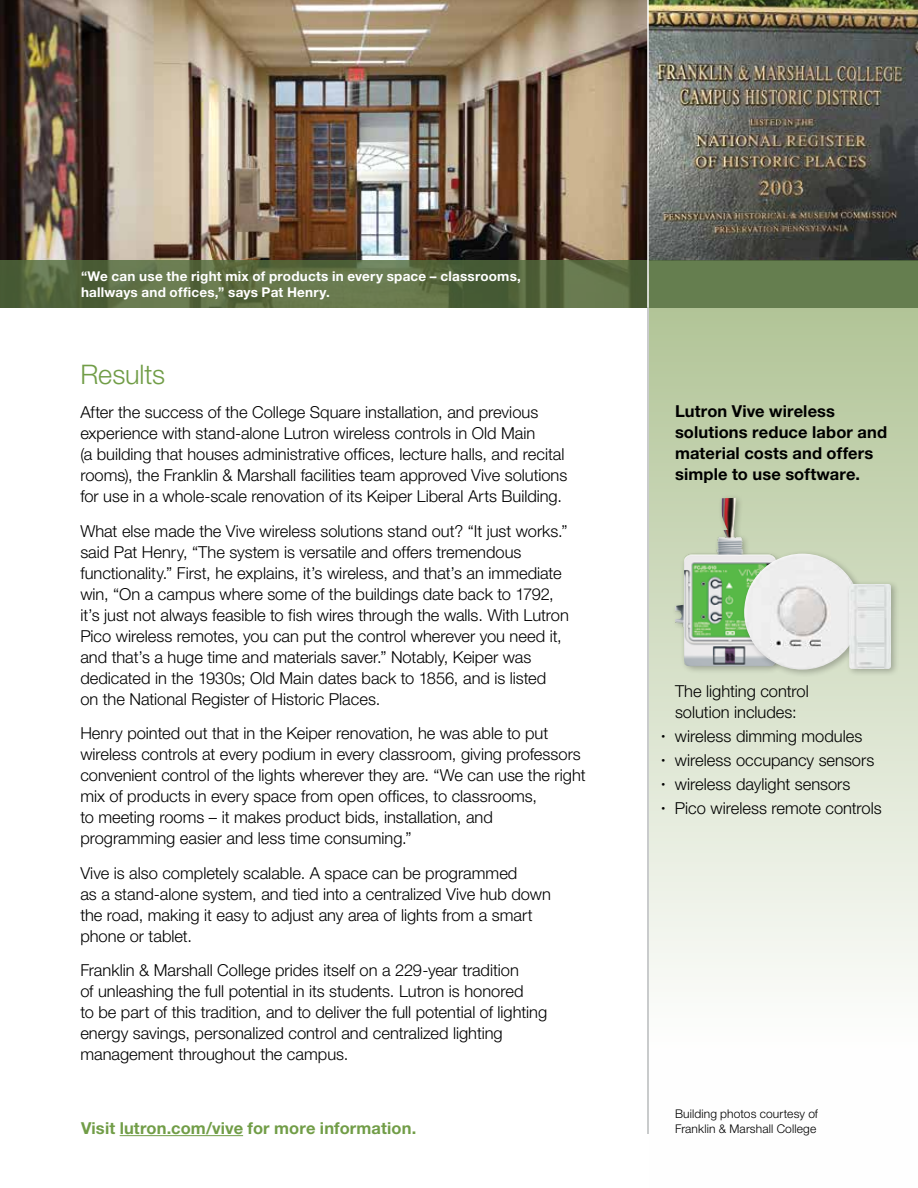
<style>
.page{position:relative;width:918px;height:1188px;background:#fff}
.page>*{position:absolute;margin:0;border:0;box-sizing:border-box;transform-origin:0 0}
.t1{font:300 27px "Helvetica Neue LT Std";letter-spacing:-.005em;color:#719d47}
.t2{font:300 16.5px/21px "Helvetica Neue LT Std";color:#000}
.t3{font:700 16.5px/21px "Helvetica Neue LT Std";letter-spacing:.01em;color:#000}
.t4{font:700 16.5px "Helvetica Neue LT Std";letter-spacing:.005em;color:#719d47}
.t5{font:700 13.5px/16.2px "Helvetica Neue LT Std";letter-spacing:.015em;color:#fff}
.t6{font:300 12px "Helvetica Neue LT Std";letter-spacing:.01em;color:#000}
</style>
<div class="page">
<img style="left:0;top:0;width:918px;height:261px">
<div style="left:649px;top:261px;width:269px;height:927px;background:linear-gradient(to bottom,#afc293,#fff)"></div>
<hr style="left:647px;top:307px;width:2px;height:827px;background:#b8babc">
<svg style="left:0;top:261px;width:918px;height:47px;background:#5e7146"></svg>
<hr style="left:647px;top:0;width:2px;height:308px;background:#fff">
<div style="left:672px;top:494px;width:121px;height:180px;background:#000;opacity:.25"></div>
<img style="left:675px;top:498px;width:110px;height:168px">
<div style="left:740px;top:550px;width:129px;height:128px;background:#000;opacity:.25"></div>
<img style="left:744px;top:554px;width:116px;height:116px">
<div style="left:845px;top:580px;width:54px;height:97px;background:#000;opacity:.25"></div>
<img style="left:849px;top:584px;width:42px;height:85px">
<hr style="left:120px;top:1135px;width:123px;height:1px;background:#719d47">
<p class="t5" style="left:81px;top:268px;width:441px">“We can use the right mix of products in every space – classrooms, hallways and offices,” says Pat Henry.</p>
<h1 class="t1" style="left:80px;top:358px;width:86px">Results</h1>
<p class="t2" style="left:80px;top:402px;width:489px">After the success of the College Square installation, and previous experience with stand-alone Lutron wireless controls in Old Main<br>(a building that houses administrative offices, lecture halls, and recital rooms), the Franklin &amp; Marshall facilities team approved Vive solutions for use in a whole-scale renovation of its Keiper Liberal Arts Building.</p>
<p class="t2" style="left:80px;top:520px;width:490px">What else made the Vive wireless solutions stand out? “It just works.” said Pat Henry, “The system is versatile and offers tremendous functionality.” First, he explains, it’s wireless, and that’s an immediate win, “On a campus where some of the buildings date back to 1792, it’s just not always feasible to fish wires through the walls. With Lutron Pico wireless remotes, you can put the control wherever you need it, and that’s a huge time and materials saver.” Notably, Keiper was dedicated in the 1930s; Old Main dates back to 1856, and is listed<br>on the National Register of Historic Places.</p>
<p class="t2" style="left:80px;top:723px;width:507px">Henry pointed out that in the Keiper renovation, he was able to put wireless controls at every podium in every classroom, giving professors convenient control of the lights wherever they are. “We can use the right mix of products in every space from open offices, to classrooms,<br>to meeting rooms – it makes product bids, installation, and programming easier and less time consuming.”</p>
<p class="t2" style="left:80px;top:862px;width:472px">Vive is also completely scalable. A space can be programmed<br>as a stand-alone system, and tied into a centralized Vive hub down the road, making it easy to adjust any area of lights from a smart phone or tablet.</p>
<p class="t2" style="left:80px;top:960px;width:468px">Franklin &amp; Marshall College prides itself on a 229-year tradition<br>of unleashing the full potential in its students. Lutron is honored<br>to be part of this tradition, and to deliver the full potential of lighting energy savings, personalized control and centralized lighting management throughout the campus.</p>
<p class="t3" style="left:675px;top:400px;width:214px">Lutron Vive wireless solutions reduce labor and material costs and offers simple to use software.</p>
<p class="t2" style="left:675px;top:680px;width:135px">The lighting control solution includes:</p>
<p class="t2" style="left:662px;top:725px;width:202px"><sup>•</sup> wireless dimming modules</p>
<p class="t2" style="left:662px;top:749px;width:214px"><sup>•</sup> wireless occupancy sensors</p>
<p class="t2" style="left:662px;top:773px;width:190px"><sup>•</sup> wireless daylight sensors</p>
<p class="t2" style="left:662px;top:797px;width:222px"><sup>•</sup> Pico wireless remote controls</p>
<p class="t6" style="left:675px;top:1107px;width:145px">Building photos courtesy of</p>
<p class="t4" style="left:81px;top:1118px;width:337px">Visit lutron.com/vive for more information.</p>
<p class="t6" style="left:675px;top:1122px;width:143px">Franklin &amp; Marshall College</p>
</div>
